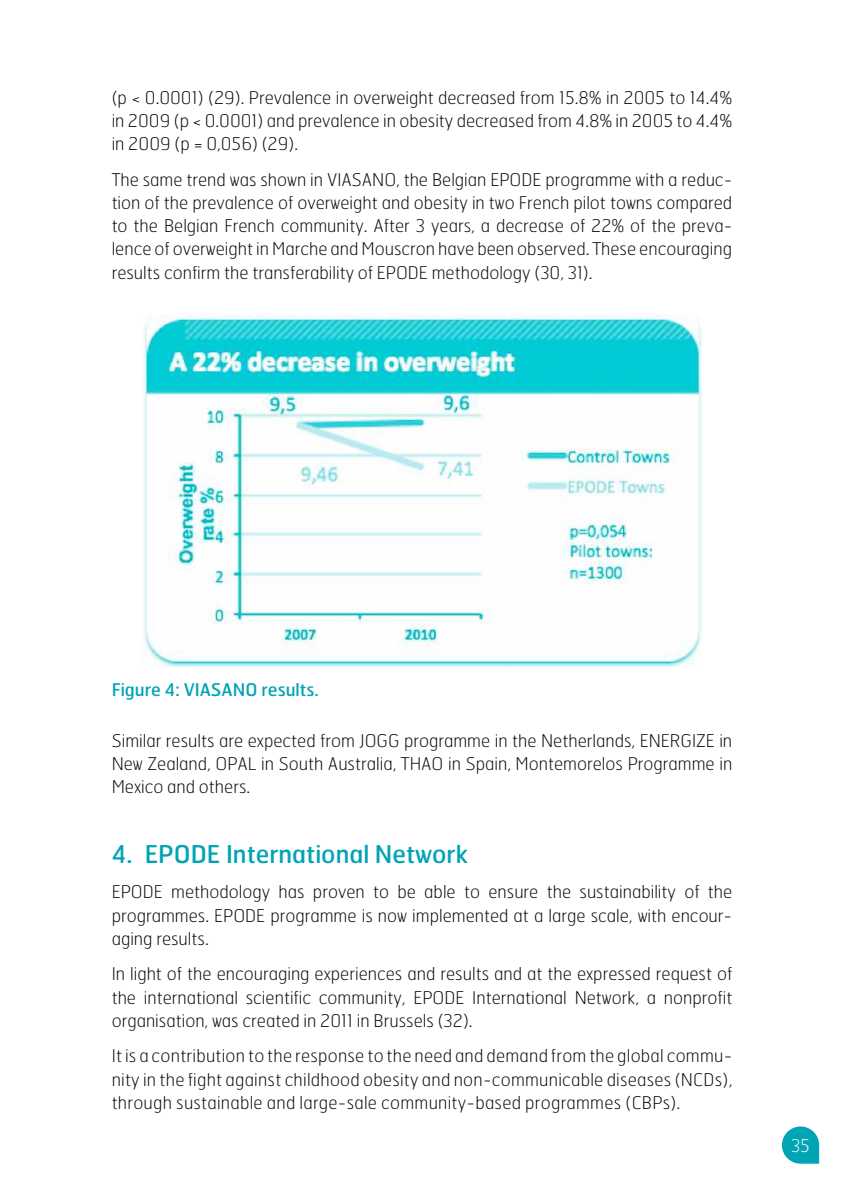
<style>
.page{position:relative;width:844px;height:1191px;background:#fff}
.page>*{position:absolute;margin:0;border:0;box-sizing:border-box;transform-origin:0 0}
.t1{font:24.5px "Hermes";color:#00a4b5}
.t2{font:100 17.5px/23.1px "Hermes";color:#0a0b0b;text-align:justify}
.t3{font:17.5px "Hermes";color:#00a4b5}
.t4{font:100 17.5px "Hermes";color:#fefefe}
</style>
<div class="page">
<svg style="left:781px;top:1126px;width:38px;height:37px"></svg>
<img style="left:141px;top:315px;width:561px;height:351px">
<p class="t2" style="left:112px;top:85px;width:622px">(p &lt; 0.0001) (29). Prevalence in overweight decreased from 15.8% in 2005 to 14.4% in 2009 (p &lt; 0.0001) and prevalence in obesity decreased from 4.8% in 2005 to 4.4% in 2009 (p = 0,056) (29).</p>
<p class="t2" style="left:112px;top:167px;width:622px">The same trend was shown in VIASANO, the Belgian EPODE programme with a reduc&shy;tion of the prevalence of overweight and obesity in two French pilot towns compared to the Belgian French community. After 3 years, a decrease of 22% of the preva&shy;lence of overweight in Marche and Mouscron have been observed. These encouraging results confirm the transferability of EPODE methodology (30, 31).</p>
<p class="t3" style="left:112px;top:679px;width:208px">Figure 4: VIASANO results.</p>
<p class="t2" style="left:112px;top:728px;width:622px">Similar results are expected from JOGG programme in the Netherlands, ENERGIZE in New Zealand, OPAL in South Australia, THAO in Spain, Montemorelos Programme in Mexico and others.</p>
<h1 class="t1" style="left:112px;top:838px;width:357px">4. EPODE International Network</h1>
<p class="t2" style="left:112px;top:880px;width:622px">EPODE methodology has proven to be able to ensure the sustainability of the programmes. EPODE programme is now implemented at a large scale, with encour&shy;aging results.</p>
<p class="t2" style="left:112px;top:962px;width:622px">In light of the encouraging experiences and results and at the expressed request of the international scientific community, EPODE International Network, a nonprofit organisation, was created in 2011 in Brussels (32).</p>
<p class="t2" style="left:112px;top:1044px;width:622px">It is a contribution to the response to the need and demand from the global commu&shy;nity in the fight against childhood obesity and non-communicable diseases (NCDs), through sustainable and large-sale community-based programmes (CBPs).</p>
<p class="t4" style="left:790px;top:1135px;width:20px">35</p>
</div>
